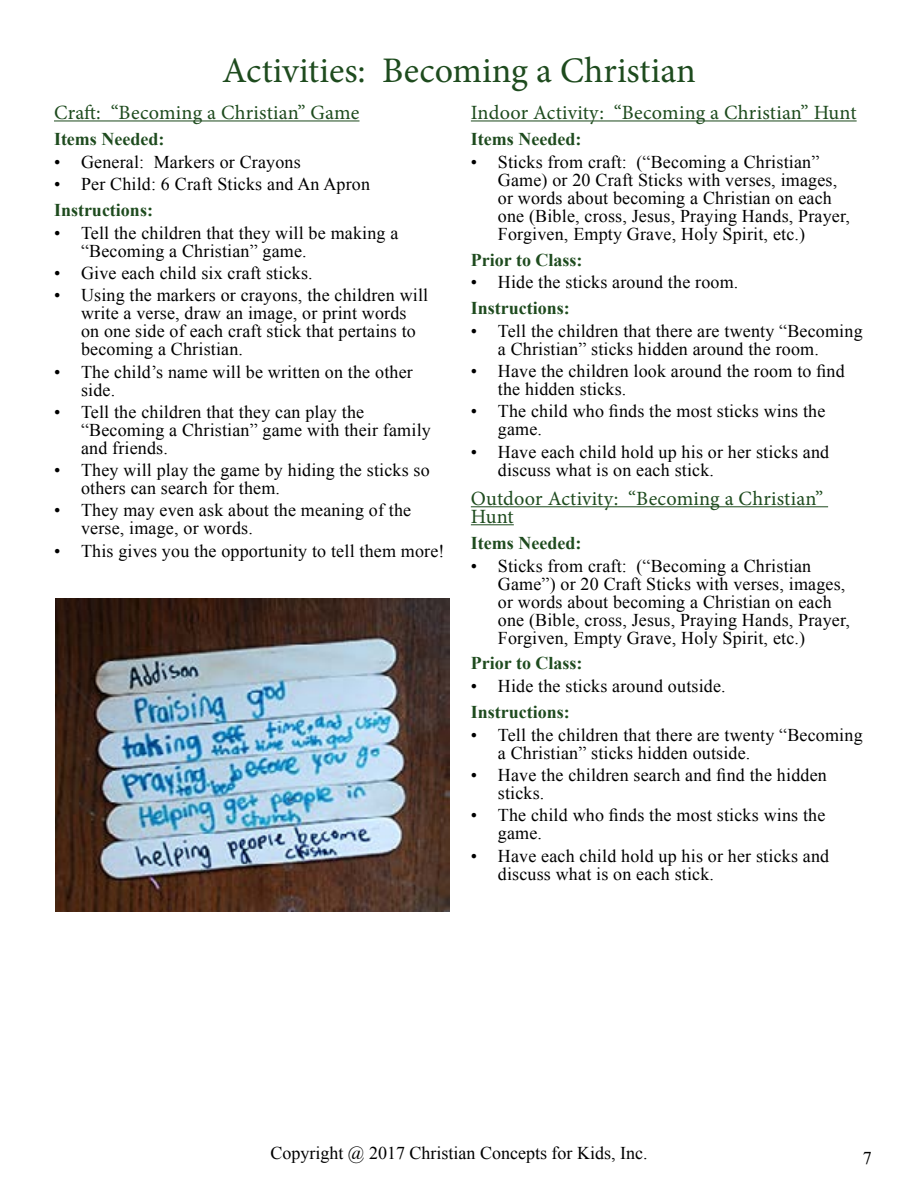
<style>
.page{position:relative;width:918px;height:1188px;background:#fff}
.page>*{position:absolute;margin:0;border:0;box-sizing:border-box;transform-origin:0 0}
.t1{font:36px "Minion Pro";color:#1e4b1e}
.t2{font:20.25px/18px "Minion Pro";letter-spacing:.01em;color:#1e4b1e}
.t3{font:18px/18px "Times New Roman";letter-spacing:.01em;color:#000}
.t4{font:700 18px "Times New Roman";color:#1e4b1e}
</style>
<div class="page">
<hr style="left:471px;top:120px;width:386px;height:1px;background:#1e4b1e">
<hr style="left:471px;top:506px;width:357px;height:1px;background:#1e4b1e">
<hr style="left:471px;top:524px;width:43px;height:1px;background:#1e4b1e">
<hr style="left:54px;top:120px;width:305px;height:1px;background:#1e4b1e">
<img style="left:56px;top:598px;width:393px;height:313px">
<h1 class="t1" style="left:222px;top:47px;width:475px">Activities: Becoming a Christian</h1>
<p class="t2" style="left:54px;top:104px;width:307px">Craft: “Becoming a Christian” Game</p>
<p class="t4" style="left:54px;top:127px;width:112px">Items Needed:</p>
<p class="t3" style="left:54px;top:152px;width:248px">• General: Markers or Crayons</p>
<p class="t3" style="left:54px;top:175px;width:318px">• Per Child: 6 Craft Sticks and An Apron</p>
<p class="t4" style="left:54px;top:197px;width:100px">Instructions:</p>
<p class="t3" style="left:81px;top:223px;width:319px;text-indent:-27px">• Tell the children that they will be making a “Becoming a Christian” game.</p>
<p class="t3" style="left:54px;top:264px;width:260px">• Give each child six craft sticks.</p>
<p class="t3" style="left:81px;top:286px;width:349px;text-indent:-27px">• Using the markers or crayons, the children will write a verse, draw an image, or print words on one side of each craft stick that pertains to becoming a Christian.</p>
<p class="t3" style="left:81px;top:362px;width:333px;text-indent:-27px">• The child’s name will be written on the other side.</p>
<p class="t3" style="left:81px;top:403px;width:351px;text-indent:-27px">• Tell the children that they can play the “Becoming a Christian” game with their family and friends.</p>
<p class="t3" style="left:81px;top:461px;width:350px;text-indent:-27px">• They will play the game by hiding the sticks so others can search for them.</p>
<p class="t3" style="left:81px;top:501px;width:332px;text-indent:-27px">• They may even ask about the meaning of the verse, image, or words.</p>
<p class="t3" style="left:54px;top:541px;width:392px">• This gives you the opportunity to tell them more!</p>
<p class="t2" style="left:471px;top:104px;width:387px">Indoor Activity: “Becoming a Christian” Hunt</p>
<p class="t4" style="left:471px;top:127px;width:112px">Items Needed:</p>
<p class="t3" style="left:498px;top:152px;width:354px;text-indent:-27px">• Sticks from craft: (“Becoming a Christian” Game) or 20 Craft Sticks with verses, images, or words about becoming a Christian on each one (Bible, cross, Jesus, Praying Hands, Prayer, Forgiven, Empty Grave, Holy Spirit, etc.)</p>
<p class="t4" style="left:471px;top:247px;width:113px">Prior to Class:</p>
<p class="t3" style="left:471px;top:273px;width:269px">• Hide the sticks around the room.</p>
<p class="t4" style="left:471px;top:296px;width:100px">Instructions:</p>
<p class="t3" style="left:498px;top:321px;width:366px;text-indent:-27px">• Tell the children that there are twenty “Becoming a Christian” sticks hidden around the room.</p>
<p class="t3" style="left:498px;top:362px;width:348px;text-indent:-27px">• Have the children look around the room to find the hidden sticks.</p>
<p class="t3" style="left:498px;top:402px;width:329px;text-indent:-27px">• The child who finds the most sticks wins the game.</p>
<p class="t3" style="left:498px;top:442px;width:333px;text-indent:-27px">• Have each child hold up his or her sticks and discuss what is on each stick.</p>
<p class="t2" style="left:471px;top:489px;width:354px">Outdoor Activity: “Becoming a Christian”<br>Hunt</p>
<p class="t4" style="left:471px;top:530px;width:112px">Items Needed:</p>
<p class="t3" style="left:498px;top:556px;width:354px;text-indent:-27px">• Sticks from craft: (“Becoming a Christian Game”) or 20 Craft Sticks with verses, images, or words about becoming a Christian on each one (Bible, cross, Jesus, Praying Hands, Prayer, Forgiven, Empty Grave, Holy Spirit, etc.)</p>
<p class="t4" style="left:471px;top:651px;width:113px">Prior to Class:</p>
<p class="t3" style="left:471px;top:677px;width:256px">• Hide the sticks around outside.</p>
<p class="t4" style="left:471px;top:700px;width:100px">Instructions:</p>
<p class="t3" style="left:498px;top:725px;width:366px;text-indent:-27px">• Tell the children that there are twenty “Becoming a Christian” sticks hidden outside.</p>
<p class="t3" style="left:498px;top:766px;width:330px;text-indent:-27px">• Have the children search and find the hidden sticks.</p>
<p class="t3" style="left:498px;top:806px;width:329px;text-indent:-27px">• The child who finds the most sticks wins the game.</p>
<p class="t3" style="left:498px;top:846px;width:333px;text-indent:-27px">• Have each child hold up his or her sticks and discuss what is on each stick.</p>
<p class="t3" style="left:270px;top:1143px;width:379px">Copyright @ 2017 Christian Concepts for Kids, Inc.</p>
<p class="t3" style="left:863px;top:1149px;width:10px">7</p>
</div>
